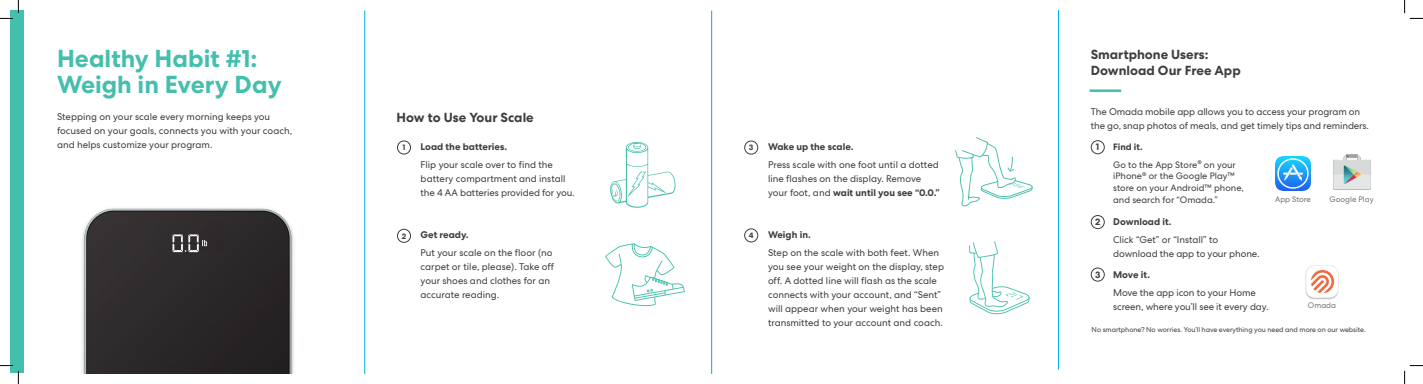
<style>
.page{position:relative;width:1423px;height:384px;background:#fff}
.page>*{position:absolute;margin:0;border:0;box-sizing:border-box;transform-origin:0 0}
.t1{font:700 24.5px "Centra No 2";color:#45bfad}
.t2{font:700 13.12px/15.8px "Centra No 2";color:#3e3e3f}
.body{font:9.62px/14px "Centra No 2";color:#3e3e3f}
.t3{font:700 9.62px "Centra No 2";color:#3e3e3f}
.t4{font:700 9.28px "Centra No 2";color:#3e3e3f}
.body-2{font:9.19px/11.7px "Centra No 2";color:#3e3e3f}
.t5{font:700 9.19px "Centra No 2";color:#3e3e3f}
.disclaimer{font:7.88px "Centra No 2";color:#727376}
.t6{font:700 7.88px "Centra No 2";color:#3e3e3f}
.body-3{font:7px "Centra No 2";letter-spacing:-.01em;color:#3e3e3f}
.s1{font-weight:700}
</style>
<div class="page">
<img style="left:82px;top:208px;width:212px;height:165px">
<hr style="left:1058px;top:10px;width:1px;height:359px;background:#00aeef">
<svg style="left:610px;top:142px;width:65px;height:65px"></svg>
<svg style="left:605px;top:243px;width:80px;height:63px"></svg>
<img style="left:1276px;top:156px;width:34px;height:34px">
<img style="left:1333px;top:154px;width:38px;height:36px">
<div style="left:1091px;top:140px;width:14px;height:14px;border:1px solid #3e3e3f;border-radius:50%"></div>
<div style="left:1091px;top:215px;width:14px;height:14px;border:1px solid #3e3e3f;border-radius:50%"></div>
<div style="left:1091px;top:267px;width:14px;height:14px;border:1px solid #3e3e3f;border-radius:50%"></div>
<svg style="left:969px;top:241px;width:60px;height:73px"></svg>
<svg style="left:955px;top:137px;width:77px;height:69px"></svg>
<hr style="left:1089px;top:89px;width:32px;height:3px;background:#45bfad">
<div style="left:10px;top:10px;width:14px;height:363px;background:#45bfad"></div>
<div style="left:1305px;top:265px;width:34px;height:34px;background:#231f20;opacity:.3"></div>
<img style="left:1306px;top:265px;width:32px;height:32px">
<hr style="left:365px;top:10px;width:1px;height:363px;background:#00aeef">
<hr style="left:711px;top:10px;width:1px;height:363px;background:#00aeef">
<div style="left:397px;top:140px;width:14px;height:14px;border:1px solid #3e3e3f;border-radius:50%"></div>
<div style="left:397px;top:228px;width:14px;height:14px;border:1px solid #3e3e3f;border-radius:50%"></div>
<div style="left:744px;top:140px;width:14px;height:14px;border:1px solid #3e3e3f;border-radius:50%"></div>
<div style="left:744px;top:228px;width:14px;height:14px;border:1px solid #3e3e3f;border-radius:50%"></div>
<svg style="left:0;top:0;width:19px;height:19px"></svg>
<svg style="left:0;top:365px;width:19px;height:18px"></svg>
<svg style="left:1404px;top:0;width:19px;height:19px"></svg>
<svg style="left:1404px;top:365px;width:19px;height:18px"></svg>
<p class="t1" style="left:57px;top:44px;width:202px">Healthy Habit #1:</p>
<p class="t1" style="left:57px;top:70px;width:226px">Weigh in Every Day</p>
<p class="body" style="left:57px;top:109px;width:237px">Stepping on your scale every morning keeps you focused on your goals, connects you with your coach, and helps customize your program.</p>
<p class="t2" style="left:396px;top:110px;width:139px">How to Use Your Scale</p>
<p class="t6" style="left:402px;top:143px;width:4px">1</p>
<p class="t3" style="left:421px;top:141px;width:88px">Load the batteries.</p>
<p class="body" style="left:421px;top:158px;width:156px">Flip your scale over to find the battery compartment and install the 4 AA batteries provided for you.</p>
<p class="t6" style="left:402px;top:231px;width:6px">2</p>
<p class="t3" style="left:421px;top:229px;width:50px">Get ready.</p>
<p class="body" style="left:421px;top:245px;width:135px">Put your scale on the floor (no carpet or tile, please). Take off your shoes and clothes for an accurate reading.</p>
<p class="t6" style="left:749px;top:143px;width:6px">3</p>
<p class="t6" style="left:749px;top:230px;width:6px">4</p>
<p class="t3" style="left:768px;top:141px;width:87px">Wake up the scale.</p>
<p class="body" style="left:768px;top:158px;width:173px">Press scale with one foot until a dotted line flashes on the display. Remove your foot, and <span class="s1">wait until you see “0.0.”</span></p>
<p class="t3" style="left:768px;top:229px;width:44px">Weigh in.</p>
<p class="body" style="left:768px;top:245px;width:177px">Step on the scale with both feet. When you see your weight on the display, step off. A dotted line will flash as the scale connects with your account, and “Sent” will appear when your weight has been transmitted to your account and coach.</p>
<p class="t2" style="left:1091px;top:47px;width:151px">Smartphone Users:<br>Download Our Free App</p>
<p class="body" style="left:1091px;top:105px;width:280px">The Omada mobile app allows you to access your program on the go, snap photos of meals, and get timely tips and reminders.</p>
<p class="t4" style="left:1096px;top:141px;width:5px">1</p>
<p class="t4" style="left:1095px;top:216px;width:7px">2</p>
<p class="t4" style="left:1095px;top:268px;width:7px">3</p>
<p class="t5" style="left:1113px;top:141px;width:31px">Find it.</p>
<p class="body-2" style="left:1113px;top:158px;width:132px">Go to the App Store<sup>®</sup> on your iPhone<sup>®</sup> or the Google Play™ store on your Android™ phone, and search for “Omada.”</p>
<p class="t3" style="left:1113px;top:216px;width:60px">Download it.</p>
<p class="body" style="left:1113px;top:232px;width:148px">Click “Get” or “Install” to download the app to your phone.</p>
<p class="t3" style="left:1113px;top:268px;width:38px">Move it.</p>
<p class="body" style="left:1113px;top:285px;width:157px">Move the app icon to your Home screen, where you’ll see it every day.</p>
<p class="disclaimer" style="left:1275px;top:194px;width:37px">App Store</p>
<p class="disclaimer" style="left:1329px;top:194px;width:46px">Google Play</p>
<p class="disclaimer" style="left:1308px;top:300px;width:30px">Omada</p>
<p class="body-3" style="left:1091px;top:325px;width:276px">No smartphone? No worries. You’ll have everything you need and more on our website.</p>
</div>
